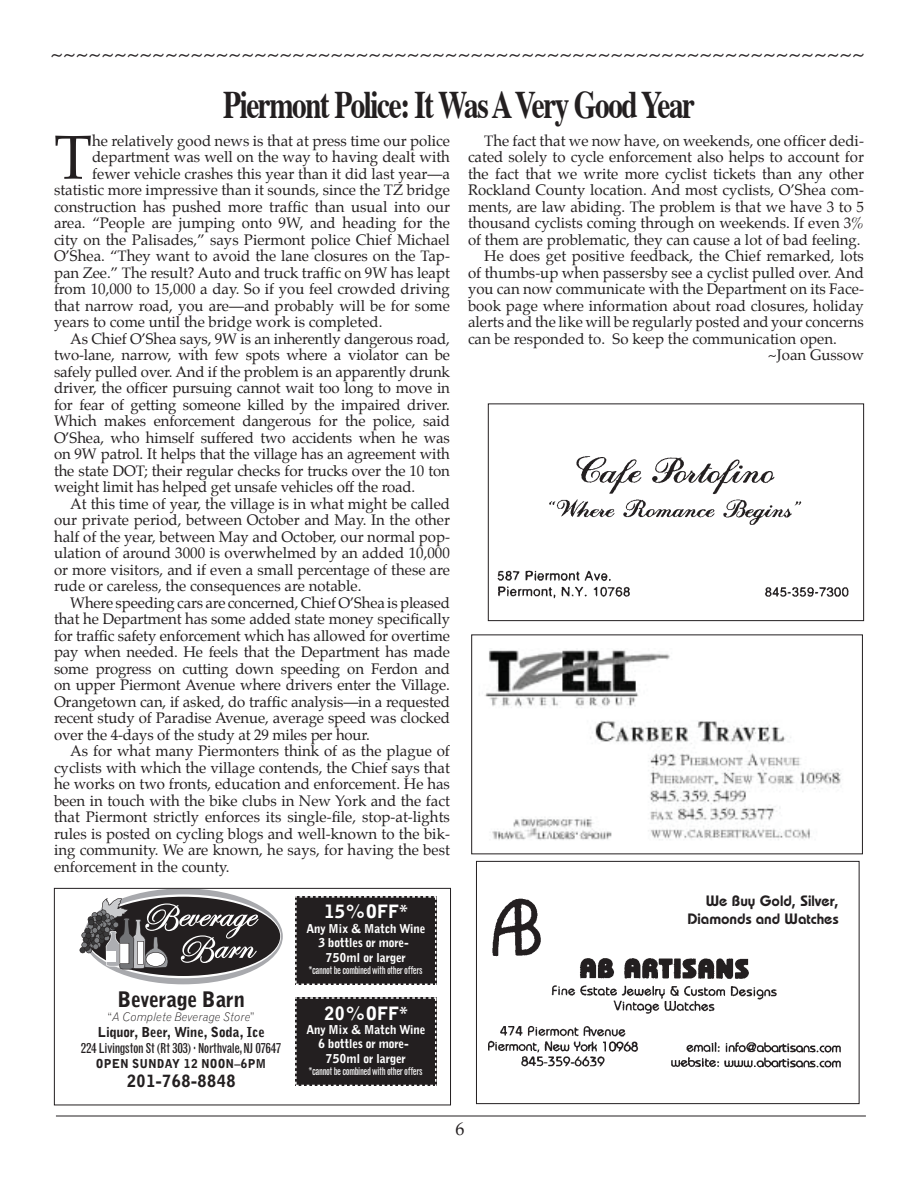
<style>
.page{position:relative;width:918px;height:1188px;background:#fff}
.page>*{position:absolute;margin:0;border:0;box-sizing:border-box;transform-origin:0 0}
.t1{font:62.25px "Palatino";color:#231f20}
.t2{font:700 39px "Times";letter-spacing:-.05em;color:#231f20;scale:.75 1}
.t3{font:21px "Palatino";color:#231f20}
.t4{font:900 21px "Grotesque MT Std";letter-spacing:-.02em;color:#231f20}
.t5{font:900 18px "Grotesque MT Std";letter-spacing:-.005em;color:#fff}
.t6{font:900 16.5px "Grotesque MT Std";letter-spacing:-.005em;color:#231f20}
.t7{font:15px "Palatino";color:#231f20}
.t8{font:600 15px/18px "Bauhaus Std";color:#231f20;text-align:right}
.t9{font:condensed 13.5px "Grotesque MT Std";letter-spacing:-.035em;color:#231f20}
.t10{font:900 13.5px "Grotesque MT Std";letter-spacing:-.015em;color:#231f20}
.t11{font:900 12px/14.4px "Grotesque MT Std";letter-spacing:-.02em;color:#fff;text-align:center}
.t12{font:italic 300 12px "Grotesque MT Std";letter-spacing:-.005em;color:#231f20}
.t13{font:900 12px "Grotesque MT Std";letter-spacing:.02em;color:#231f20}
.t14{font:condensed 10.5px "Grotesque MT Std";letter-spacing:-.04em;color:#fff;scale:.9 1}
.s1{font-style:normal}
</style>
<div class="page">
<hr style="left:56px;top:1116px;width:810px;height:1px;background:#231f20">
<img style="left:488px;top:898px;width:353px;height:170px">
<div style="left:575px;top:896px;width:284px;height:52px;background:#fff"></div>
<div style="left:476px;top:861px;width:384px;height:243px;border:1px solid #231f20"></div>
<div style="left:84px;top:888px;width:199px;height:96px;background:#a8a9ad;border-radius:50%"></div>
<svg style="left:85px;top:894px;width:196px;height:84px"></svg>
<div style="left:86px;top:897px;width:194px;height:79px;background:#231f20;border-radius:50%"></div>
<svg style="left:80px;top:898px;width:179px;height:71px"></svg>
<div style="left:295px;top:896px;width:141px;height:89px;background:#231f20"></div>
<div style="left:295px;top:997px;width:141px;height:89px;background:#231f20"></div>
<div style="left:54px;top:888px;width:397px;height:217px;border:1px solid #231f20"></div>
<div style="left:471px;top:634px;width:392px;height:220px;border:1px solid #231f20"></div>
<img style="left:485px;top:650px;width:357px;height:190px">
<img style="left:497px;top:456px;width:352px;height:143px">
<div style="left:488px;top:404px;width:376px;height:217px;border:1px solid #231f20"></div>
<h3 class="t3" style="left:50px;top:36px;width:816px">~~~~~~~~~~~~~~~~~~~~~~~~~~~~~~~~~~~~~~~~~~~~~~~~~~~~~~~~~~~~~~~~</h3>
<h2 class="t2" style="left:223px;top:67px;width:631px">Piermont Police: It Was A Very Good Year</h2>
<h1 class="t1" style="left:54px;top:106px;width:40px">T</h1>
<p class="t7" style="left:92px;top:128px;width:359px">he relatively good news is that at press time our police</p>
<p class="t7" style="left:92px;top:145px;width:359px">department was well on the way to having dealt with</p>
<p class="t7" style="left:92px;top:161px;width:359px">fewer vehicle crashes this year than it did last year—a</p>
<p class="t7" style="left:54px;top:178px;width:397px">statistic more impressive than it sounds, since the TZ bridge</p>
<p class="t7" style="left:54px;top:194px;width:397px">construction has pushed more traffic than usual into our</p>
<p class="t7" style="left:54px;top:211px;width:398px">area. “People are jumping onto 9W, and heading for the</p>
<p class="t7" style="left:54px;top:227px;width:398px">city on the Palisades,” says Piermont police Chief Michael</p>
<p class="t7" style="left:54px;top:244px;width:397px">O’Shea. “They want to avoid the lane closures on the Tap-</p>
<p class="t7" style="left:54px;top:260px;width:397px">pan Zee.” The result? Auto and truck traffic on 9W has leapt</p>
<p class="t7" style="left:54px;top:277px;width:398px">from 10,000 to 15,000 a day. So if you feel crowded driving</p>
<p class="t7" style="left:54px;top:293px;width:397px">that narrow road, you are—and probably will be for some</p>
<p class="t7" style="left:54px;top:310px;width:330px">years to come until the bridge work is completed.</p>
<p class="t7" style="left:70px;top:326px;width:381px">As Chief O’Shea says, 9W is an inherently dangerous road,</p>
<p class="t7" style="left:54px;top:343px;width:398px">two-lane, narrow, with few spots where a violator can be</p>
<p class="t7" style="left:54px;top:359px;width:397px">safely pulled over. And if the problem is an apparently drunk</p>
<p class="t7" style="left:54px;top:376px;width:397px">driver, the officer pursuing cannot wait too long to move in</p>
<p class="t7" style="left:54px;top:392px;width:397px">for fear of getting someone killed by the impaired driver.</p>
<p class="t7" style="left:54px;top:409px;width:397px">Which makes enforcement dangerous for the police, said</p>
<p class="t7" style="left:54px;top:425px;width:397px">O’Shea, who himself suffered two accidents when he was</p>
<p class="t7" style="left:54px;top:442px;width:397px">on 9W patrol. It helps that the village has an agreement with</p>
<p class="t7" style="left:54px;top:458px;width:397px">the state DOT; their regular checks for trucks over the 10 ton</p>
<p class="t7" style="left:54px;top:475px;width:363px">weight limit has helped get unsafe vehicles off the road.</p>
<p class="t7" style="left:70px;top:491px;width:381px">At this time of year, the village is in what might be called</p>
<p class="t7" style="left:54px;top:508px;width:398px">our private period, between October and May. In the other</p>
<p class="t7" style="left:54px;top:524px;width:397px">half of the year, between May and October, our normal pop-</p>
<p class="t7" style="left:54px;top:541px;width:397px">ulation of around 3000 is overwhelmed by an added 10,000</p>
<p class="t7" style="left:54px;top:557px;width:398px">or more visitors, and if even a small percentage of these are</p>
<p class="t7" style="left:54px;top:574px;width:309px">rude or careless, the consequences are notable.</p>
<p class="t7" style="left:70px;top:590px;width:381px">Where speeding cars are concerned, Chief O’Shea is pleased</p>
<p class="t7" style="left:54px;top:607px;width:398px">that he Department has some added state money specifically</p>
<p class="t7" style="left:54px;top:623px;width:397px">for traffic safety enforcement which has allowed for overtime</p>
<p class="t7" style="left:54px;top:640px;width:398px">pay when needed. He feels that the Department has made</p>
<p class="t7" style="left:54px;top:656px;width:397px">some progress on cutting down speeding on Ferdon and</p>
<p class="t7" style="left:54px;top:673px;width:397px">on upper Piermont Avenue where drivers enter the Village.</p>
<p class="t7" style="left:54px;top:689px;width:398px">Orangetown can, if asked, do traffic analysis—in a requested</p>
<p class="t7" style="left:54px;top:706px;width:397px">recent study of Paradise Avenue, average speed was clocked</p>
<p class="t7" style="left:54px;top:722px;width:317px">over the 4-days of the study at 29 miles per hour.</p>
<p class="t7" style="left:70px;top:739px;width:381px">As for what many Piermonters think of as the plague of</p>
<p class="t7" style="left:54px;top:755px;width:397px">cyclists with which the village contends, the Chief says that</p>
<p class="t7" style="left:54px;top:772px;width:397px">he works on two fronts, education and enforcement. He has</p>
<p class="t7" style="left:54px;top:788px;width:397px">been in touch with the bike clubs in New York and the fact</p>
<p class="t7" style="left:54px;top:805px;width:397px">that Piermont strictly enforces its single-file, stop-at-lights</p>
<p class="t7" style="left:54px;top:821px;width:397px">rules is posted on cycling blogs and well-known to the bik-</p>
<p class="t7" style="left:54px;top:838px;width:397px">ing community. We are known, he says, for having the best</p>
<p class="t7" style="left:54px;top:854px;width:177px">enforcement in the county.</p>
<h3 class="t4" style="left:118px;top:986px;width:129px">Beverage Barn</h3>
<p class="t12" style="left:107px;top:1009px;width:150px"><span class="s1">“</span>A Complete Beverage Store<span class="s1">”</span></p>
<p class="t10" style="left:98px;top:1024px;width:168px">Liquor, Beer, Wine, Soda, Ice</p>
<p class="t9" style="left:81px;top:1040px;width:202px">224 Livingston St (Rt 303) · Northvale,NJ 07647</p>
<p class="t13" style="left:96px;top:1056px;width:171px">OPEN SUNDAY 12 NOON–6PM</p>
<p class="t6" style="left:127px;top:1071px;width:111px">201-768-8848</p>
<p class="t5" style="left:324px;top:901px;width:85px">15%OFF*</p>
<p class="t11" style="left:306px;top:921px;width:120px">Any Mix &amp; Match Wine<br>3 bottles or more-<br>750ml or larger</p>
<p class="t14" style="left:309px;top:964px;width:128px">*cannot be combined with other offers</p>
<p class="t5" style="left:324px;top:1002px;width:85px">20%OFF*</p>
<p class="t11" style="left:306px;top:1022px;width:120px">Any Mix &amp; Match Wine<br>6 bottles or more-<br>750ml or larger</p>
<p class="t14" style="left:309px;top:1065px;width:128px">*cannot be combined with other offers</p>
<p class="t7" style="left:484px;top:128px;width:381px">The fact that we now have, on weekends, one officer dedi-</p>
<p class="t7" style="left:468px;top:145px;width:397px">cated solely to cycle enforcement also helps to account for</p>
<p class="t7" style="left:468px;top:161px;width:397px">the fact that we write more cyclist tickets than any other</p>
<p class="t7" style="left:468px;top:178px;width:397px">Rockland County location. And most cyclists, O’Shea com-</p>
<p class="t7" style="left:468px;top:194px;width:397px">ments, are law abiding. The problem is that we have 3 to 5</p>
<p class="t7" style="left:468px;top:211px;width:398px">thousand cyclists coming through on weekends. If even 3%</p>
<p class="t7" style="left:468px;top:227px;width:394px">of them are problematic, they can cause a lot of bad feeling.</p>
<p class="t7" style="left:484px;top:244px;width:381px">He does get positive feedback, the Chief remarked, lots</p>
<p class="t7" style="left:468px;top:260px;width:397px">of thumbs-up when passersby see a cyclist pulled over. And</p>
<p class="t7" style="left:468px;top:277px;width:397px">you can now communicate with the Department on its Face-</p>
<p class="t7" style="left:468px;top:293px;width:397px">book page where information about road closures, holiday</p>
<p class="t7" style="left:468px;top:310px;width:397px">alerts and the like will be regularly posted and your concerns</p>
<p class="t7" style="left:468px;top:326px;width:370px">can be responded to. So keep the communication open.</p>
<p class="t7" style="left:768px;top:343px;width:98px">~Joan Gussow</p>
<p class="t8" style="left:687px;top:892px;width:153px">We Buy Gold, Silver,<br>Diamonds and Watches</p>
</div>
